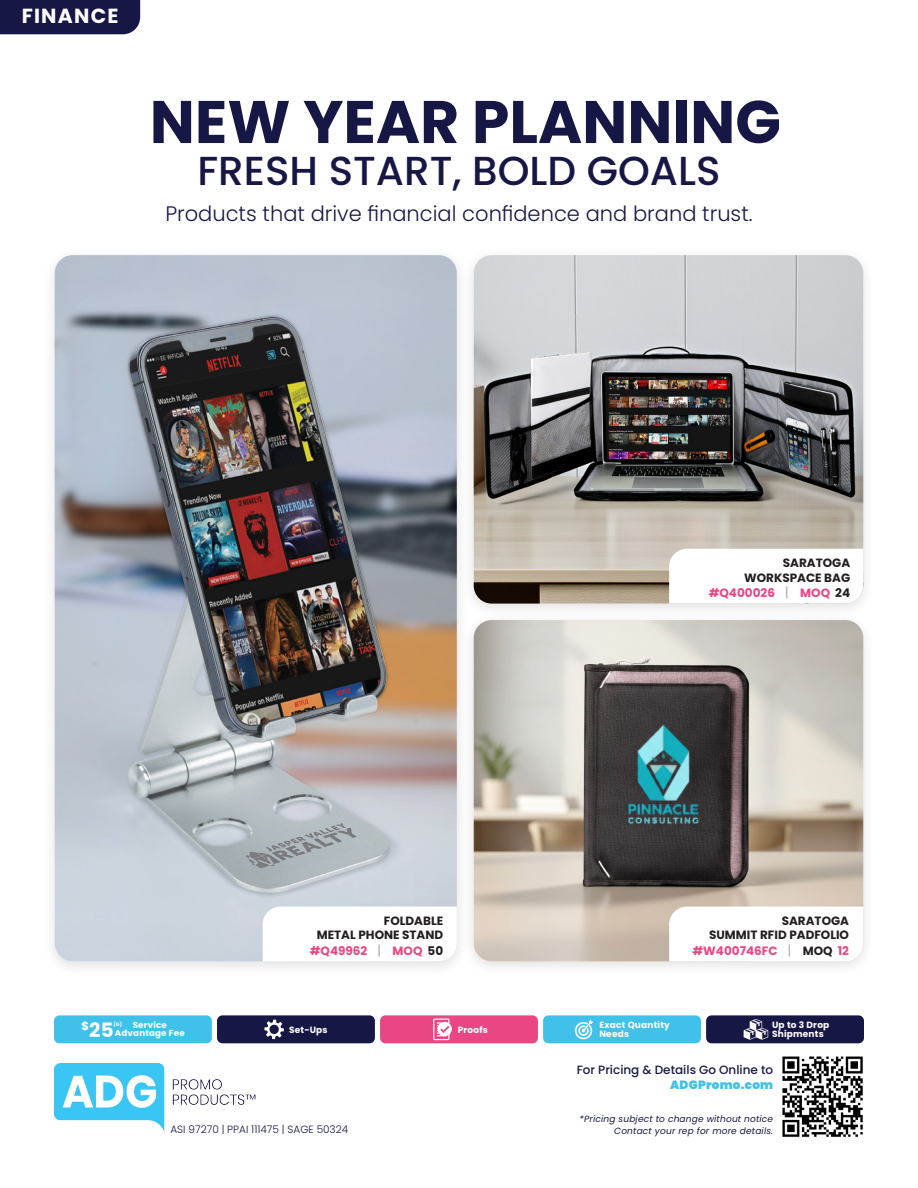
<style>
.page{position:relative;width:918px;height:1188px;background:#fff}
.page>*{position:absolute;margin:0;border:0;box-sizing:border-box;transform-origin:0 0}
.t1{font:700 60px "Poppins";color:#171745}
.t2{font:500 40.5px "Poppins";color:#171745}
.t3{font:300 21px "Poppins";color:#171745}
.t4{font:700 20.4px "Poppins";letter-spacing:.06em;color:#fff}
.t5{font:700 19.8px "Poppins";color:#fff}
.t6{font:700 12px "Poppins";color:#231f20}
.t7{font:700 12px "Poppins";color:#e94683}
.t8{font:500 12px/15px "Poppins";color:#171745;text-align:right}
.t9{font:300 10.5px "Poppins";color:#171745}
.t10{font:italic 9px "Poppins";letter-spacing:.02em;color:#171745}
.t11{font:700 9px "Poppins";letter-spacing:.02em;color:#fff}
.t12{font:700 8.7px/8.4px "Poppins";letter-spacing:.02em;color:#fff;text-align:center}
.t13{font:700 4.95px "Poppins";color:#fff}
.s1{font-weight:400;font-size:13.2px;color:#a1a1a1}
.s2{color:#231f20}
.s3{font-weight:900;color:#3fc1e9}
</style>
<div class="page">
<div style="left:461px;top:246px;width:414px;height:373px;background:#231f20;opacity:.13"></div>
<img style="left:474px;top:255px;width:389px;height:349px">
<div style="left:42px;top:246px;width:427px;height:731px;background:#231f20;opacity:.13"></div>
<img style="left:55px;top:255px;width:402px;height:706px">
<div style="left:461px;top:611px;width:414px;height:366px;background:#231f20;opacity:.13"></div>
<img style="left:474px;top:620px;width:389px;height:341px">
<img style="left:55px;top:1064px;width:200px;height:68px">
<div style="left:54px;top:1015px;width:158px;height:28px;background:#3fc1e9;border-radius:5px"></div>
<div style="left:217px;top:1015px;width:158px;height:28px;background:#171745;border-radius:5px"></div>
<div style="left:380px;top:1015px;width:158px;height:28px;background:#e94683;border-radius:5px"></div>
<div style="left:543px;top:1015px;width:158px;height:28px;background:#3fc1e9;border-radius:5px"></div>
<div style="left:706px;top:1015px;width:158px;height:28px;background:#171745;border-radius:5px"></div>
<svg style="left:264px;top:1020px;width:20px;height:19px"></svg>
<svg style="left:433px;top:1019px;width:19px;height:21px"></svg>
<svg style="left:575px;top:1019px;width:18px;height:20px"></svg>
<svg style="left:744px;top:1019px;width:24px;height:21px"></svg>
<img style="left:782px;top:1056px;width:81px;height:81px">
<svg style="left:669px;top:907px;width:194px;height:54px"></svg>
<svg style="left:669px;top:549px;width:194px;height:55px"></svg>
<svg style="left:263px;top:907px;width:194px;height:54px"></svg>
<div style="left:0;top:0;width:140px;height:34px;background:#171745"></div>
<p class="t4" style="left:22px;top:4px;width:98px">FINANCE</p>
<p class="t1" style="left:150px;top:87px;width:633px">NEW YEAR PLANNING</p>
<p class="t2" style="left:197px;top:147px;width:525px">FRESH START, BOLD GOALS</p>
<p class="t3" style="left:165px;top:201px;width:589px">Products that drive financial confidence and brand trust.</p>
<p class="t6" style="left:384px;top:914px;width:61px">FOLDABLE</p>
<p class="t6" style="left:317px;top:928px;width:128px">METAL PHONE STAND</p>
<p class="t7" style="left:310px;top:944px;width:135px">#Q49962 <span class="s1">|</span> MOQ <span class="s2">50</span></p>
<p class="t6" style="left:783px;top:556px;width:69px">SARATOGA</p>
<p class="t6" style="left:744px;top:570px;width:108px">WORKSPACE BAG</p>
<p class="t7" style="left:709px;top:586px;width:143px">#Q400026 <span class="s1">|</span> MOQ <span class="s2">24</span></p>
<p class="t6" style="left:782px;top:914px;width:69px">SARATOGA</p>
<p class="t6" style="left:709px;top:928px;width:141px">SUMMIT RFID PADFOLIO</p>
<p class="t7" style="left:692px;top:944px;width:158px">#W400746FC <span class="s1">|</span> <span class="s2">MOQ</span> 12</p>
<p class="t12" style="left:115px;top:1021px;width:71px">Service<br>Advantage Fee</p>
<p class="t5" style="left:81px;top:1019px;width:34px"><sup>$</sup>25</p>
<p class="t13" style="left:113px;top:1021px;width:10px">(G)</p>
<p class="t11" style="left:289px;top:1024px;width:40px">Set-Ups</p>
<p class="t11" style="left:458px;top:1024px;width:32px">Proofs</p>
<p class="t11" style="left:599px;top:1020px;width:72px">Exact Quantity</p>
<p class="t11" style="left:599px;top:1029px;width:31px">Needs</p>
<p class="t11" style="left:772px;top:1020px;width:59px">Up to 3 Drop</p>
<p class="t11" style="left:772px;top:1029px;width:53px">Shipments</p>
<p class="t9" style="left:170px;top:1124px;width:179px">ASI 97270 | PPAI 111475 | SAGE 50324</p>
<p class="t8" style="left:577px;top:1062px;width:198px">For Pricing &amp; Details Go Online to<br><span class="s3">ADGPromo.com</span></p>
<p class="t10" style="left:580px;top:1114px;width:195px">*Pricing subject to change without notice</p>
<p class="t10" style="left:614px;top:1126px;width:160px">Contact your rep for more details.</p>
</div>
